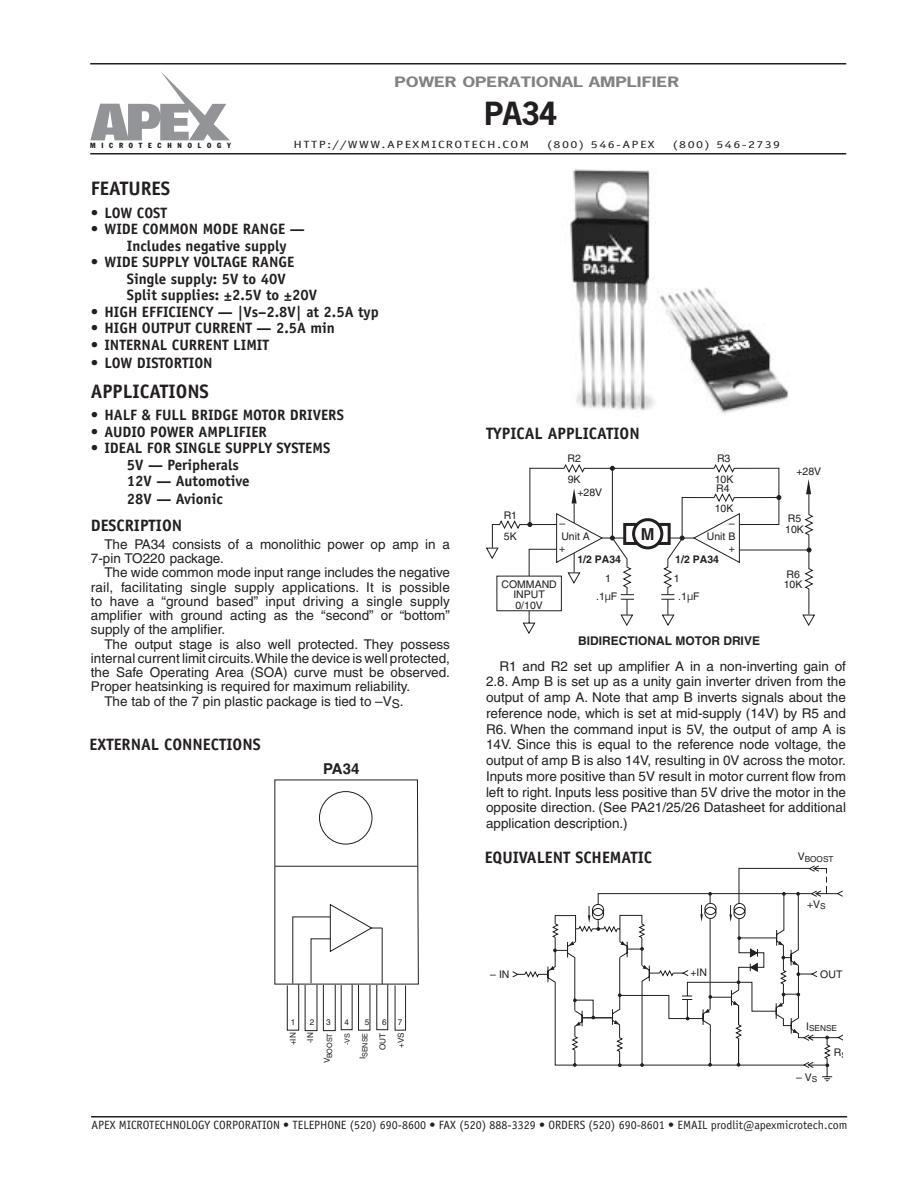
<style>
.page{position:relative;width:918px;height:1188px;background:#fff}
.page>*{position:absolute;margin:0;border:0;box-sizing:border-box;transform-origin:0 0}
.t1{font:700 30px "News Gothic";color:#231f1f}
.t2{font:700 19.5px "Officina Sans";color:#231f1f}
.t3{font:700 16.5px "Officina Sans";color:#231f1f}
.t4{font:700 16.5px "Helvetica";color:#231f1f}
.t5{font:700 15px/16.5px "Officina Sans";color:#231f1f}
.t6{font:700 15px "Helvetica";color:#231f1f}
.t7{font:13.5px/15.8px "Helvetica";color:#231f1f;text-align:justify}
.t8{font:700 13.5px "News Gothic";color:#808284;scale:1.33 1}
.t9{font:12px "Officina Sans";color:#231f1f}
.t10{font:700 12px "Helvetica";color:#231f1f}
.t11{font:10.5px/10.5px "Helvetica";color:#231f1f}
.t12{font:10.5px "Officina Sans";letter-spacing:.1em;color:#231f1f;scale:1.33 1}
.t13{font:700 10.5px "Helvetica";color:#231f1f}
.t14{font:8.25px "Helvetica";color:#231f1f}
.t15{font:8.1px/17.4px "Helvetica";color:#231f1f}
.t16{font:condensed 7.35px "Franklin Gothic";letter-spacing:.79em;color:#231f1f}
.t17{font:7.2px "Helvetica";color:#231f1f}
</style>
<div class="page">
<hr style="left:91px;top:1116px;width:756px;height:2px;background:#231f1f">
<hr style="left:90px;top:63px;width:756px;height:1px;background:#231f1f">
<hr style="left:90px;top:153px;width:756px;height:1px;background:#231f1f">
<svg style="left:90px;top:72px;width:140px;height:68px"></svg>
<svg style="left:275px;top:780px;width:144px;height:251px"></svg>
<img style="left:570px;top:169px;width:219px;height:245px">
<svg style="left:492px;top:464px;width:288px;height:151px"></svg>
<div style="left:497px;top:576px;width:64px;height:35px;background:#fff"></div>
<div style="left:497px;top:576px;width:65px;height:35px;border:1px solid #231f1f"></div>
<svg style="left:528px;top:522px;width:4px;height:5px"></svg>
<svg style="left:610px;top:466px;width:5px;height:5px"></svg>
<svg style="left:512px;top:865px;width:331px;height:216px"></svg>
<svg style="left:556px;top:479px;width:260px;height:147px"></svg>
<p class="t8" style="left:394px;top:77px;width:216px">POWER OPERATIONAL AMPLIFIER</p>
<h1 class="t1" style="left:485px;top:101px;width:74px">PA34</h1>
<p class="t16" style="left:90px;top:143px;width:142px">MICROTECHNOLOGY</p>
<p class="t12" style="left:293px;top:140px;width:179px">HTTP://WWW.APEXMICROTECH.COM</p>
<p class="t12" style="left:547px;top:140px;width:82px">(800) 546-APEX</p>
<p class="t12" style="left:673px;top:140px;width:82px">(800) 546-2739</p>
<h2 class="t2" style="left:91px;top:181px;width:81px">FEATURES</h2>
<p class="t5" style="left:91px;top:205px;width:78px">• LOW COST</p>
<p class="t5" style="left:127px;top:222px;width:179px;text-indent:-36px">• WIDE COMMON MODE RANGE —<br>Includes negative supply</p>
<p class="t5" style="left:127px;top:255px;width:192px;text-indent:-36px">• WIDE SUPPLY VOLTAGE RANGE<br>Single supply: 5V to 40V<br>Split supplies: ±2.5V to ±20V</p>
<p class="t5" style="left:91px;top:304px;width:289px">• HIGH EFFICIENCY — |Vs–2.8V| at 2.5A typ</p>
<p class="t5" style="left:91px;top:321px;width:246px">• HIGH OUTPUT CURRENT — 2.5A min</p>
<p class="t5" style="left:91px;top:337px;width:180px">• INTERNAL CURRENT LIMIT</p>
<p class="t5" style="left:91px;top:355px;width:123px">• LOW DISTORTION</p>
<h2 class="t2" style="left:91px;top:383px;width:120px">APPLICATIONS</h2>
<p class="t5" style="left:91px;top:408px;width:254px">• HALF &amp; FULL BRIDGE MOTOR DRIVERS</p>
<p class="t5" style="left:91px;top:424px;width:178px">• AUDIO POWER AMPLIFIER</p>
<p class="t5" style="left:127px;top:441px;width:205px;text-indent:-36px">• IDEAL FOR SINGLE SUPPLY SYSTEMS<br>5V — Peripherals<br>12V — Automotive</p>
<p class="t5" style="left:127px;top:492px;width:97px">28V — Avionic</p>
<p class="t3" style="left:91px;top:519px;width:93px">DESCRIPTION</p>
<p class="t7" style="left:91px;top:538px;width:361px;line-height:14.2px;text-indent:14px">The PA34 consists of a monolithic power op amp in a<br>7-pin TO220 package.</p>
<p class="t7" style="left:91px;top:567px;width:361px;line-height:14.2px;text-indent:14px">The wide common mode input range includes the negative rail, facilitating single supply applications. It is possible to have a “ground based” input driving a single supply amplifier with ground acting as the “second” or “bottom” supply of the amplifier.</p>
<p class="t7" style="left:104px;top:637px;width:347px">The output stage is also well protected. They possess</p>
<p class="t7" style="left:91px;top:652px;width:361px">internal current limit circuits. While the device is well protected,</p>
<p class="t7" style="left:91px;top:666px;width:361px">the Safe Operating Area (SOA) curve must be observed.</p>
<p class="t7" style="left:91px;top:680px;width:321px">Proper heatsinking is required for maximum reliability.</p>
<p class="t7" style="left:104px;top:694px;width:301px">The tab of the 7 pin plastic package is tied to –V<sub>S</sub>.</p>
<p class="t3" style="left:90px;top:738px;width:173px">EXTERNAL CONNECTIONS</p>
<p class="t6" style="left:323px;top:763px;width:38px">PA34</p>
<p class="t15" style="left:291px;top:1014px;width:6px">1</p>
<p class="t15" style="left:310px;top:1014px;width:6px">2</p>
<p class="t15" style="left:326px;top:1014px;width:6px">3</p>
<p class="t15" style="left:344px;top:1014px;width:6px">4</p>
<p class="t15" style="left:365px;top:1014px;width:6px">5</p>
<p class="t15" style="left:382px;top:1014px;width:6px">6</p>
<p class="t15" style="left:398px;top:1014px;width:6px">7</p>
<p class="t15" style="left:285px;top:1045px;width:14px;rotate:-90deg">+IN -IN</p>
<p class="t17" style="left:327px;top:1063px;width:31px;rotate:-90deg"><sup>V</sup>BOOST</p>
<p class="t17" style="left:345px;top:1045px;width:14px;rotate:-90deg">-VS</p>
<p class="t17" style="left:362px;top:1059px;width:28px;rotate:-90deg"><sup>I</sup>SENSE</p>
<p class="t15" style="left:375px;top:1050px;width:19px;rotate:-90deg">OUT</p>
<p class="t15" style="left:393px;top:1048px;width:17px;rotate:-90deg">+VS</p>
<p class="t3" style="left:486px;top:427px;width:155px">TYPICAL APPLICATION</p>
<p class="t11" style="left:504px;top:505px;width:15px;line-height:21px">R1<br>5K</p>
<p class="t11" style="left:567px;top:448px;width:15px;line-height:21px">R2<br>9K</p>
<p class="t11" style="left:715px;top:449px;width:20px;line-height:20.2px">R3<br>10K</p>
<p class="t11" style="left:715px;top:480px;width:20px;line-height:19.5px">R4<br>10K</p>
<p class="t11" style="left:577px;top:488px;width:26px">+28V</p>
<p class="t11" style="left:559px;top:519px;width:7px">–</p>
<p class="t11" style="left:729px;top:519px;width:7px">–</p>
<p class="t11" style="left:561px;top:532px;width:30px">Unit A</p>
<p class="t4" style="left:641px;top:528px;width:15px">M</p>
<p class="t11" style="left:707px;top:532px;width:30px">Unit B</p>
<p class="t11" style="left:559px;top:544px;width:8px">+</p>
<p class="t13" style="left:577px;top:555px;width:45px">1/2 PA34</p>
<p class="t13" style="left:675px;top:555px;width:45px">1/2 PA34</p>
<p class="t11" style="left:729px;top:544px;width:8px">+</p>
<p class="t11" style="left:501px;top:580px;width:57px;text-align:center">COMMAND<br>INPUT<br>0/10V</p>
<p class="t11" style="left:605px;top:574px;width:7px">1</p>
<p class="t11" style="left:674px;top:574px;width:7px">1</p>
<p class="t11" style="left:596px;top:592px;width:23px">.1 F</p>
<p class="t11" style="left:678px;top:592px;width:23px">.1 F</p>
<p class="t10" style="left:578px;top:637px;width:183px">BIDIRECTIONAL MOTOR DRIVE</p>
<p class="t11" style="left:796px;top:467px;width:26px">+28V</p>
<p class="t11" style="left:785px;top:514px;width:20px">R5<br>10K</p>
<p class="t11" style="left:784px;top:570px;width:20px">R6<br>10K</p>
<p class="t7" style="left:486px;top:659px;width:362px;text-indent:14px">R1 and R2 set up amplifier A in a non-inverting gain of 2.8. Amp B is set up as a unity gain inverter driven from the output of amp A. Note that amp B inverts signals about the reference node, which is set at mid-supply (14V) by R5 and R6. When the command input is 5V, the output of amp A is 14V. Since this is equal to the reference node voltage, the output of amp B is also 14V, resulting in 0V across the motor.<br>Inputs more positive than 5V result in motor current flow from left to right. Inputs less positive than 5V drive the motor in the opposite direction. (See PA21/25/26 Datasheet for additional application description.)</p>
<p class="t3" style="left:485px;top:851px;width:169px">EQUIVALENT SCHEMATIC</p>
<p class="t11" style="left:490px;top:970px;width:21px">– IN</p>
<p class="t11" style="left:690px;top:968px;width:18px">+IN</p>
<p class="t14" style="left:798px;top:856px;width:37px"><sup>V</sup>BOOST</p>
<p class="t11" style="left:807px;top:900px;width:20px">+V<sub>S</sub></p>
<p class="t11" style="left:820px;top:970px;width:24px">OUT</p>
<p class="t14" style="left:806px;top:1025px;width:32px"><sup>I</sup>SENSE</p>
<p class="t11" style="left:796px;top:1073px;width:23px">– V<sub>S</sub></p>
<p class="t11" style="left:834px;top:1048px;width:15px">R<sub>S</sub></p>
<p class="t9" style="left:92px;top:1120px;width:758px">APEX MICROTECHNOLOGY CORPORATION • TELEPHONE (520) 690-8600 • FAX (520) 888-3329 • ORDERS (520) 690-8601 • EMAIL prodlit@apexmicrotech.com</p>
</div>
